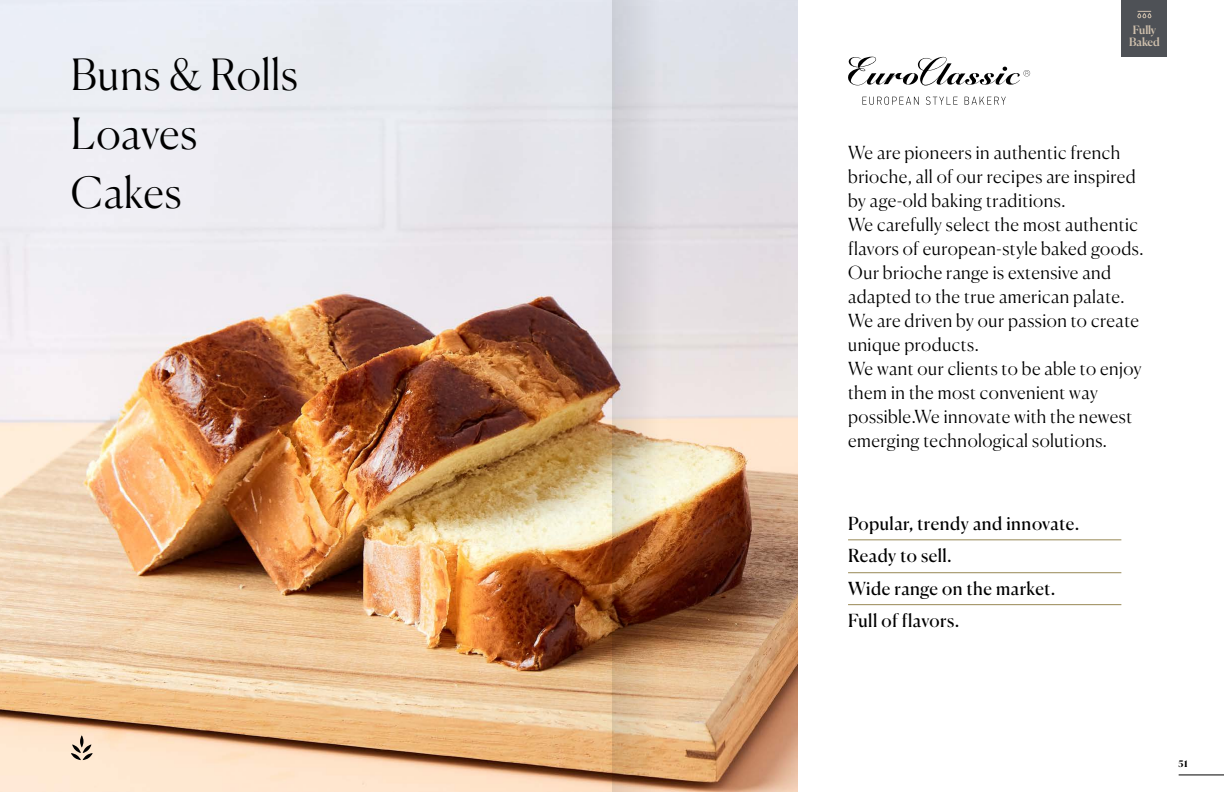
<style>
.page{position:relative;width:1224px;height:792px;background:#fff}
.page>*{position:absolute;margin:0;border:0;box-sizing:border-box;transform-origin:0 0}
.t1{font:300 43px/59px "Canela";letter-spacing:.015em;color:#000}
.t2{font:300 18px/24px "Canela";letter-spacing:.025em;color:#000}
.t3{font:18px/32.5px "Canela";letter-spacing:.025em;color:#000}
.t4{font:500 11.5px/11.5px "Canela";letter-spacing:-.02em;color:#cfc0ad;text-align:center}
.t5{font:700 9px "Canela";color:#000}
</style>
<div class="page">
<hr style="left:1179px;top:775px;width:45px;height:1px;background:#000">
<img style="left:0;top:0;width:798px;height:792px">
<svg style="left:71px;top:735px;width:22px;height:25px"></svg>
<hr style="left:848px;top:540px;width:273px;height:1px;background:#988855">
<hr style="left:848px;top:604px;width:273px;height:1px;background:#988855">
<hr style="left:848px;top:572px;width:273px;height:1px;background:#988855">
<div style="left:1121px;top:0;width:46px;height:57px;background:#4e5156"></div>
<svg style="left:1137px;top:11px;width:15px;height:7px"></svg>
<svg style="left:863px;top:97px;width:143px;height:8px"></svg>
<svg style="left:848px;top:57px;width:182px;height:29px"></svg>
<img style="left:612px;top:0;width:48px;height:792px">
<h1 class="t1" style="left:71px;top:41px;width:228px">Buns &amp; Rolls<br>Loaves<br>Cakes</h1>
<p class="t4" style="left:1129px;top:24px;width:32px">Fully<br>Baked</p>
<p class="t2" style="left:848px;top:139px;width:297px">We are pioneers in authentic french brioche, all of our recipes are inspired by age-old baking traditions.<br>We carefully select the most authentic flavors of european-style baked goods.<br>Our brioche range is extensive and adapted to the true american palate.<br>We are driven by our passion to create unique products.<br>We want our clients to be able to enjoy them in the most convenient way possible.We innovate with the newest emerging technological solutions.</p>
<p class="t3" style="left:848px;top:506px;width:233px">Popular, trendy and innovate.<br>Ready to sell.<br>Wide range on the market.<br>Full of flavors.</p>
<p class="t5" style="left:1179px;top:757px;width:10px">51</p>
</div>
